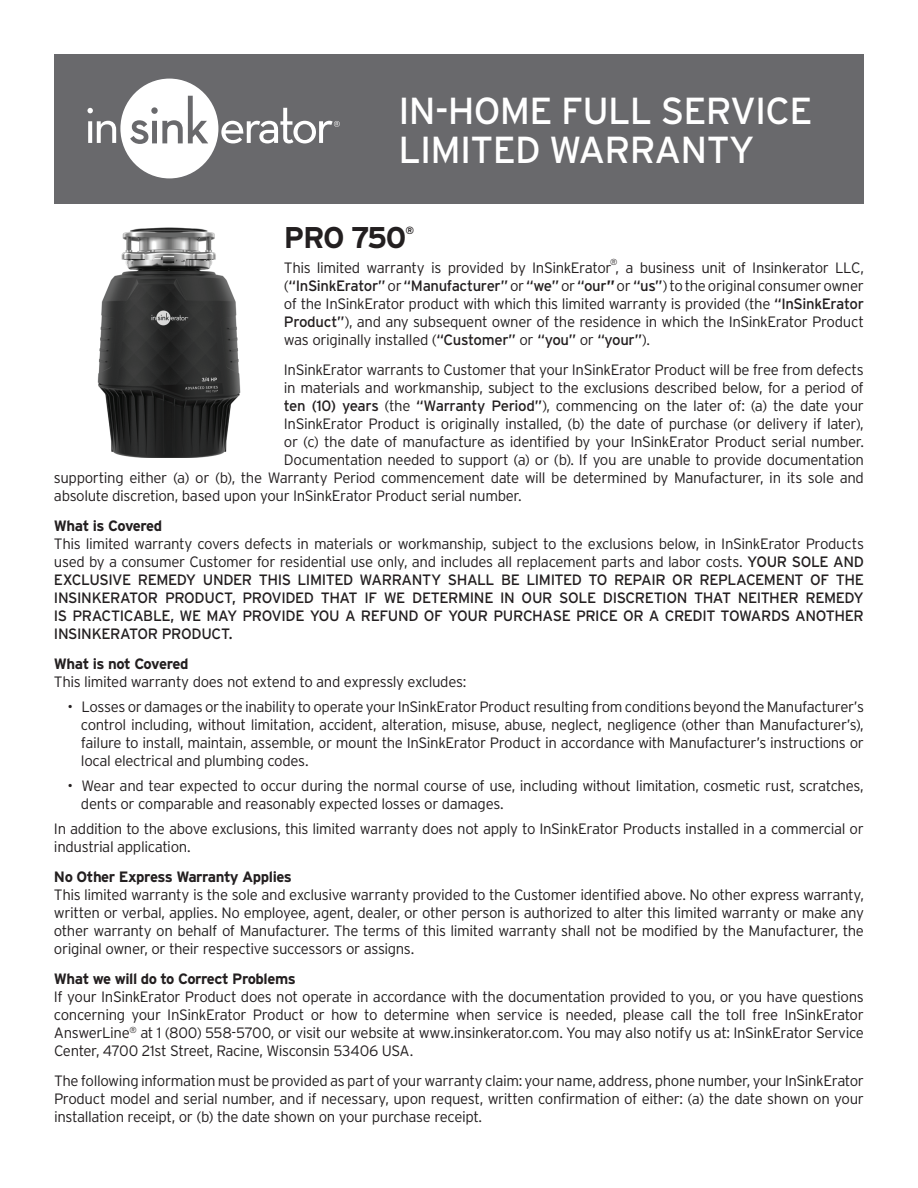
<style>
.page{position:relative;width:918px;height:1188px;background:#fff}
.page>*{position:absolute;margin:0;border:0;box-sizing:border-box;transform-origin:0 0}
.t1{font:37.65px/39.5px "Interstate";letter-spacing:-.02em;color:#fff}
.t2{font:700 30px "Interstate";letter-spacing:-.04em;color:#231f20}
.t3{font:300 15px/18px "Interstate";letter-spacing:-.025em;color:#231f20;text-align:justify}
.t4{font:15px/18px "Interstate";letter-spacing:-.03em;color:#231f20;text-align:justify}
.t5{font:700 15px "Interstate";letter-spacing:-.03em;color:#231f20}
.t6{font:700 10.5px "Interstate";color:#231f20}
.t7{font:300 8.7px "Interstate";color:#231f20}
.s1{font-weight:400}
.s2{font-weight:700}
.s3{font-weight:300}
</style>
<div class="page">
<div style="left:54px;top:54px;width:810px;height:149px;background:#69696c"></div>
<svg style="left:87px;top:79px;width:253px;height:99px"></svg>
<img style="left:97px;top:228px;width:144px;height:230px">
<h1 class="t1" style="left:399px;top:91px;width:416px">IN-HOME FULL SERVICE<br>LIMITED WARRANTY</h1>
<h2 class="t2" style="left:284px;top:220px;width:124px">PRO 750</h2>
<p class="t6" style="left:405px;top:225px;width:10px">®</p>
<p class="t3" style="left:284px;top:259px;width:582px">This limited warranty is provided by InSinkErator , a business unit of Insinkerator LLC,</p>
<p class="t7" style="left:610px;top:257px;width:9px">®</p>
<p class="t3" style="left:284px;top:277px;width:582px">(<span class="s1">“InSinkErator”</span> or <span class="s1">“Manufacturer”</span> or <span class="s1">“we”</span> or <span class="s1">“our</span><span class="s2">”</span> or <span class="s1">“us”</span>) to the original consumer owner of the InSinkErator product with which this limited warranty is provided (the <span class="s1">“InSinkErator Product”</span>), and any subsequent owner of the residence in which the InSinkErator Product was originally installed (<span class="s1">“Customer”</span> or <span class="s1">“you”</span> or <span class="s1">“your”</span>).</p>
<p class="t3" style="left:284px;top:361px;width:581px">InSinkErator warrants to Customer that your InSinkErator Product will be free from defects</p>
<p class="t3" style="left:284px;top:379px;width:582px">in materials and workmanship, subject to the exclusions described below, for a period of</p>
<p class="t3" style="left:284px;top:397px;width:582px"><span class="s1">ten (10) years</span> (the <span class="s1">“Warranty Period”</span>), commencing on the later of: (a) the date your</p>
<p class="t3" style="left:284px;top:415px;width:581px">InSinkErator Product is originally installed, (b) the date of purchase (or delivery if later),</p>
<p class="t3" style="left:284px;top:433px;width:582px">or (c) the date of manufacture as identified by your InSinkErator Product serial number.</p>
<p class="t3" style="left:284px;top:451px;width:582px">Documentation needed to support (a) or (b). If you are unable to provide documentation</p>
<p class="t3" style="left:54px;top:469px;width:812px">supporting either (a) or (b), the Warranty Period commencement date will be determined by Manufacturer, in its sole and</p>
<p class="t3" style="left:54px;top:487px;width:469px">absolute discretion, based upon your InSinkErator Product serial number.</p>
<p class="t5" style="left:54px;top:518px;width:110px">What is Covered</p>
<p class="t4" style="left:54px;top:535px;width:812px"><span class="s3">This limited warranty covers defects in materials or workmanship, subject to the exclusions below, in InSinkErator Products used by a consumer Customer for residential use only, and includes all replacement parts and labor costs.</span> YOUR SOLE AND EXCLUSIVE REMEDY UNDER THIS LIMITED WARRANTY SHALL BE LIMITED TO REPAIR OR REPLACEMENT OF THE INSINKERATOR PRODUCT, PROVIDED THAT IF WE DETERMINE IN OUR SOLE DISCRETION THAT NEITHER REMEDY IS PRACTICABLE, WE MAY PROVIDE YOU A REFUND OF YOUR PURCHASE PRICE OR A CREDIT TOWARDS ANOTHER INSINKERATOR PRODUCT.</p>
<p class="t5" style="left:54px;top:656px;width:136px">What is not Covered</p>
<p class="t3" style="left:54px;top:673px;width:414px">This limited warranty does not extend to and expressly excludes:</p>
<p class="t3" style="left:81px;top:698px;width:785px;text-indent:-14px">• Losses or damages or the inability to operate your InSinkErator Product resulting from conditions beyond the Manufacturer’s control including, without limitation, accident, alteration, misuse, abuse, neglect, negligence (other than Manufacturer’s), failure to install, maintain, assemble, or mount the InSinkErator Product in accordance with Manufacturer’s instructions or local electrical and plumbing codes.</p>
<p class="t3" style="left:81px;top:776px;width:784px;text-indent:-14px">• Wear and tear expected to occur during the normal course of use, including without limitation, cosmetic rust, scratches, dents or comparable and reasonably expected losses or damages.</p>
<p class="t3" style="left:54px;top:819px;width:811px">In addition to the above exclusions, this limited warranty does not apply to InSinkErator Products installed in a commercial or industrial application.</p>
<p class="t5" style="left:54px;top:868px;width:240px">No Other Express Warranty Applies</p>
<p class="t3" style="left:54px;top:885px;width:812px">This limited warranty is the sole and exclusive warranty provided to the Customer identified above. No other express warranty, written or verbal, applies. No employee, agent, dealer, or other person is authorized to alter this limited warranty or make any other warranty on behalf of Manufacturer. The terms of this limited warranty shall not be modified by the Manufacturer, the original owner, or their respective successors or assigns.</p>
<p class="t5" style="left:54px;top:970px;width:243px">What we will do to Correct Problems</p>
<p class="t3" style="left:54px;top:987px;width:812px">If your InSinkErator Product does not operate in accordance with the documentation provided to you, or you have questions concerning your InSinkErator Product or how to determine when service is needed, please call the toll free InSinkErator AnswerLine<sup>®</sup> at 1 (800) 558-5700, or visit our website at www.insinkerator.com. You may also notify us at: InSinkErator Service Center, 4700 21st Street, Racine, Wisconsin 53406 USA.</p>
<p class="t3" style="left:54px;top:1071px;width:812px">The following information must be provided as part of your warranty claim: your name, address, phone number, your InSinkErator Product model and serial number, and if necessary, upon request, written confirmation of either: (a) the date shown on your installation receipt, or (b) the date shown on your purchase receipt.</p>
</div>
